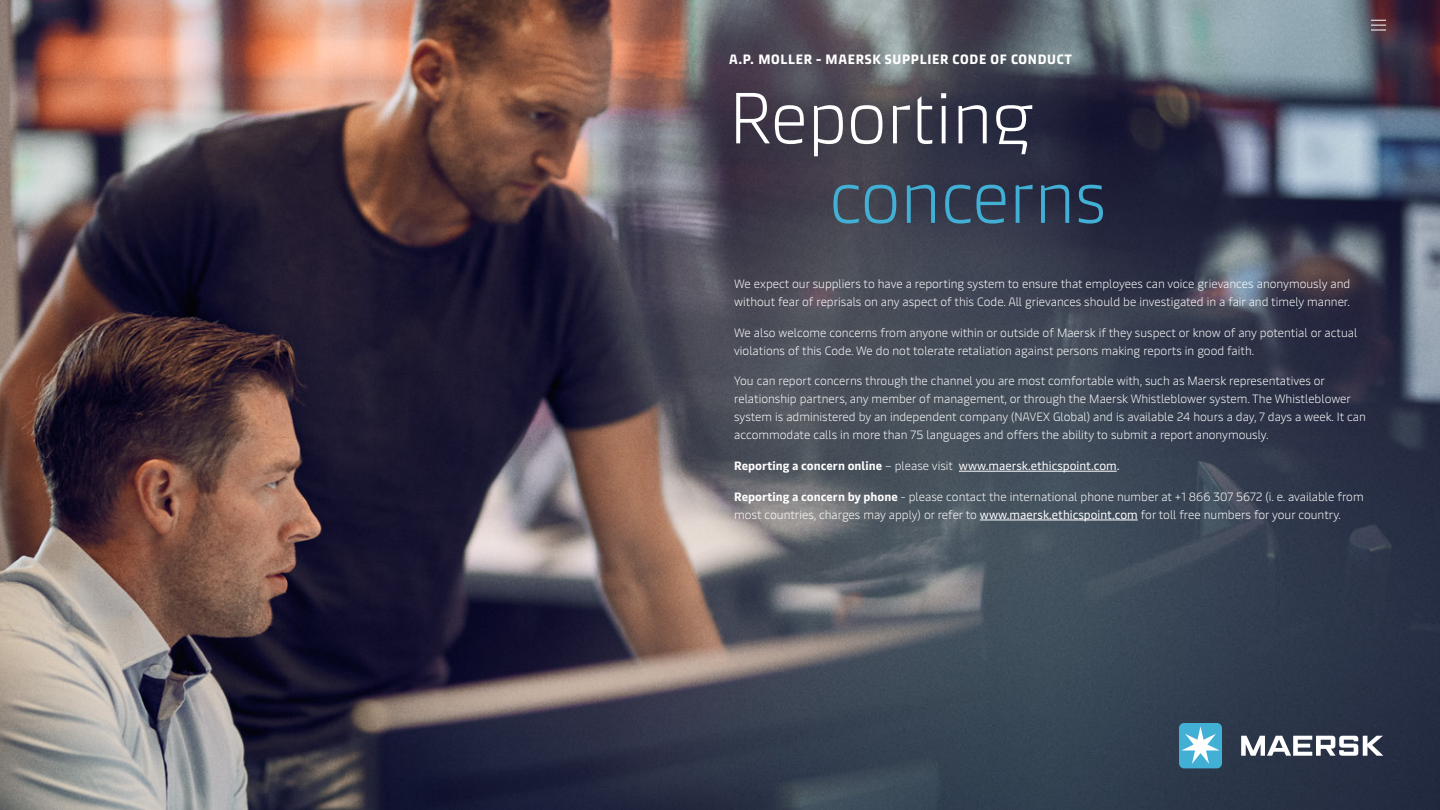
<style>
.page{position:relative;width:1440px;height:810px;background:#fff}
.page>*{position:absolute;margin:0;border:0;box-sizing:border-box;transform-origin:0 0}
.Maersk_Headline_Extr{font:300 72px "Maersk Headline";color:#fff}
.Maersk_Headline_Extr-2{font:300 72px "Maersk Headline";color:#42b0d5}
.Maersk_Tagline_-_Upp{font:700 13.5px "Maersk Headline";letter-spacing:.05em;color:#fff}
.Maersk_Body_Copy_Bul{font:300 12px/18px "Maersk Text";color:#fff}
.Maersk_Body_Copy_Bul-2{font:12px "Maersk Text";color:#fff}
.s1{font-weight:700}
.s2{font-weight:300}
.s3{font-weight:400}
</style>
<div class="page">
<img style="left:0;top:0;width:1440px;height:810px">
<svg style="left:1241px;top:736px;width:142px;height:20px"></svg>
<div style="left:1179px;top:723px;width:43px;height:45px;background:#42b0d5;border-radius:5px"></div>
<svg style="left:1181px;top:726px;width:39px;height:38px"></svg>
<svg style="left:1371px;top:20px;width:15px;height:11px"></svg>
<hr style="left:959px;top:471px;width:158px;height:1px;background:#fff">
<hr style="left:980px;top:520px;width:158px;height:1px;background:#fff">
<p class="Maersk_Tagline_-_Upp" style="left:729px;top:48px;width:345px">A.P. MOLLER - MAERSK SUPPLIER CODE OF CONDUCT</p>
<p class="Maersk_Headline_Extr" style="left:729px;top:62px;width:305px">Reporting</p>
<p class="Maersk_Headline_Extr-2" style="left:829px;top:141px;width:278px">concerns</p>
<p class="Maersk_Body_Copy_Bul" style="left:734px;top:273px;width:618px">We expect our suppliers to have a reporting system to ensure that employees can voice grievances anonymously and without fear of reprisals on any aspect of this Code. All grievances should be investigated in a fair and timely manner.</p>
<p class="Maersk_Body_Copy_Bul" style="left:734px;top:322px;width:625px">We also welcome concerns from anyone within or outside of Maersk if they suspect or know of any potential or actual violations of this Code. We do not tolerate retaliation against persons making reports in good faith.</p>
<p class="Maersk_Body_Copy_Bul" style="left:734px;top:370px;width:633px">You can report concerns through the channel you are most comfortable with, such as Maersk representatives or relationship partners, any member of management, or through the Maersk Whistleblower system. The Whistleblower system is administered by an independent company (NAVEX Global) and is available 24 hours a day, 7 days a week. It can accommodate calls in more than 75 languages and offers the ability to submit a report anonymously.</p>
<p class="Maersk_Body_Copy_Bul-2" style="left:734px;top:458px;width:387px"><span class="s1">Reporting a concern online</span> <span class="s2">– please visit</span> www.maersk.ethicspoint.com.</p>
<p class="Maersk_Body_Copy_Bul" style="left:734px;top:486px;width:631px"><span class="s1">Reporting a concern by phone</span> - please contact the international phone number at +1 866 307 5672 (i. e. available from most countries, charges may apply) or refer to <span class="s3">www.maersk.ethicspoint.com</span> for toll free numbers for your country.</p>
</div>
